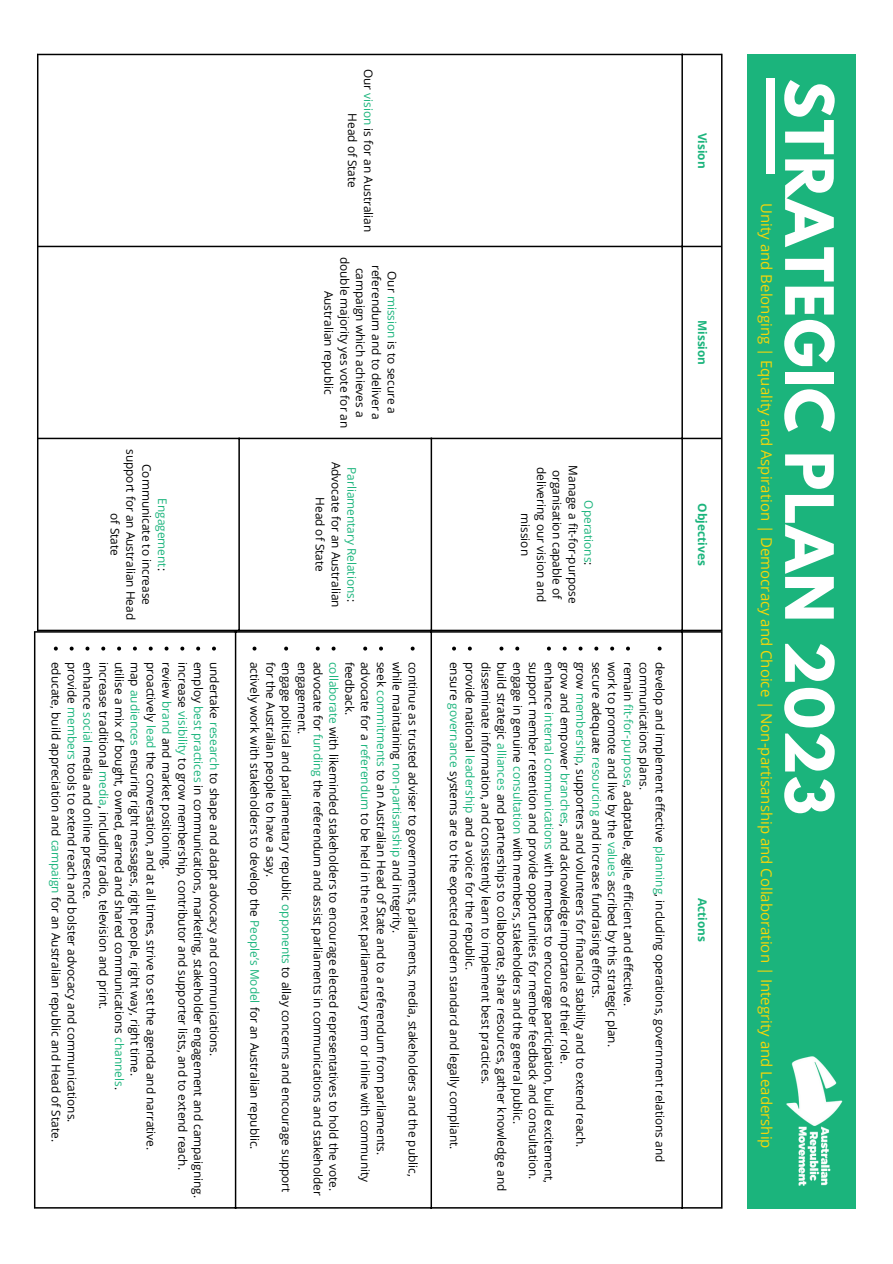
<style>
.page{position:relative;width:893px;height:1264px;background:#fff}
.page>*{position:absolute;margin:0;border:0;box-sizing:border-box;transform-origin:0 0}
.t1{font:700 58.95px "League Spartan";letter-spacing:.02em;color:#fff}
.t2{font:15px "Open Sans";color:#f7d609}
.t3{font:11.85px/15.8px "Open Sans";color:#000;text-align:center}
.t4{font:700 11.85px "Open Sans";color:#1bb47c}
.t5{font:11.85px "Open Sans";color:#1bb47c}
.s1{color:#1bb47c}
.s2{color:#000}
</style>
<div class="page">
<div style="left:747px;top:54px;width:108px;height:1154px;background:#1bb47c"></div>
<div style="left:766px;top:79px;width:9px;height:95px;background:#fff"></div>
<hr style="left:38px;top:54px;width:683px;height:1px;background:#000">
<hr style="left:38px;top:246px;width:683px;height:1px;background:#000">
<hr style="left:38px;top:437px;width:683px;height:2px;background:#000">
<hr style="left:38px;top:629px;width:683px;height:2px;background:#000">
<hr style="left:721px;top:54px;width:1px;height:577px;background:#000">
<hr style="left:681px;top:54px;width:2px;height:577px;background:#000">
<hr style="left:430px;top:437px;width:2px;height:194px;background:#000">
<hr style="left:238px;top:437px;width:2px;height:194px;background:#000">
<hr style="left:37px;top:54px;width:1px;height:577px;background:#000">
<svg style="left:657px;top:646px;width:4px;height:4px"></svg>
<svg style="left:626px;top:646px;width:4px;height:4px"></svg>
<svg style="left:610px;top:646px;width:4px;height:4px"></svg>
<svg style="left:594px;top:646px;width:4px;height:4px"></svg>
<svg style="left:578px;top:646px;width:4px;height:4px"></svg>
<svg style="left:562px;top:646px;width:4px;height:4px"></svg>
<svg style="left:547px;top:646px;width:4px;height:4px"></svg>
<svg style="left:515px;top:646px;width:4px;height:4px"></svg>
<svg style="left:499px;top:646px;width:4px;height:4px"></svg>
<svg style="left:468px;top:646px;width:4px;height:4px"></svg>
<svg style="left:452px;top:646px;width:4px;height:4px"></svg>
<svg style="left:410px;top:646px;width:4px;height:4px"></svg>
<svg style="left:379px;top:646px;width:4px;height:4px"></svg>
<svg style="left:363px;top:646px;width:4px;height:4px"></svg>
<svg style="left:331px;top:646px;width:4px;height:4px"></svg>
<svg style="left:316px;top:646px;width:4px;height:4px"></svg>
<svg style="left:284px;top:646px;width:4px;height:4px"></svg>
<svg style="left:252px;top:646px;width:4px;height:4px"></svg>
<svg style="left:212px;top:646px;width:4px;height:4px"></svg>
<svg style="left:196px;top:646px;width:4px;height:4px"></svg>
<svg style="left:180px;top:646px;width:4px;height:4px"></svg>
<svg style="left:164px;top:646px;width:4px;height:4px"></svg>
<svg style="left:149px;top:646px;width:4px;height:4px"></svg>
<svg style="left:133px;top:646px;width:4px;height:4px"></svg>
<svg style="left:117px;top:646px;width:4px;height:4px"></svg>
<svg style="left:101px;top:646px;width:4px;height:4px"></svg>
<svg style="left:85px;top:646px;width:4px;height:4px"></svg>
<svg style="left:70px;top:646px;width:4px;height:4px"></svg>
<svg style="left:54px;top:646px;width:4px;height:4px"></svg>
<hr style="left:35px;top:631px;width:686px;height:1px;background:#000">
<hr style="left:35px;top:1207px;width:686px;height:1px;background:#000">
<hr style="left:721px;top:631px;width:1px;height:577px;background:#000">
<hr style="left:681px;top:631px;width:2px;height:577px;background:#000">
<hr style="left:430px;top:631px;width:2px;height:577px;background:#000">
<hr style="left:235px;top:631px;width:1px;height:577px;background:#000">
<hr style="left:34px;top:631px;width:1px;height:577px;background:#000">
<img style="left:786px;top:1056px;width:57px;height:130px">
<p class="t3" style="left:376px;top:69px;width:165px;rotate:90deg">Our <span class="s1">vision</span> is for an Australian<br>Head of State</p>
<p class="t3" style="left:353px;top:256px;width:173px;rotate:90deg">double majority yes vote for an<br>Australian republic</p>
<p class="t3" style="left:368px;top:268px;width:151px;rotate:90deg">campaign which achieves a</p>
<p class="t3" style="left:384px;top:265px;width:157px;rotate:90deg">referendum and to deliver a</p>
<p class="t3" style="left:400px;top:271px;width:144px;rotate:90deg">Our <span class="s1">mission</span> is to secure a</p>
<p class="t3" style="left:155px;top:449px;width:172px;rotate:90deg">Communicate to increase support for an Australian Head of State</p>
<p class="t3" style="left:360px;top:461px;width:147px;rotate:90deg"><span class="s1">Parliamentary Relations</span>:<br>Advocate for an Australian</p>
<p class="t5" style="left:171px;top:498px;width:74px;rotate:90deg">Engagement<span class="s2">:</span></p>
<p class="t3" style="left:328px;top:497px;width:76px;rotate:90deg">Head of State</p>
<p class="t3" style="left:64px;top:661px;width:481px;rotate:90deg">educate, build appreciation and <span class="s1">campaign</span> for an Australian republic and Head of State.</p>
<p class="t3" style="left:96px;top:661px;width:239px;rotate:90deg">enhance <span class="s1">social</span> media and online presence.</p>
<p class="t3" style="left:207px;top:661px;width:537px;rotate:90deg">employ <span class="s1">best practices</span> in communications, marketing, stakeholder engagement and campaigning.</p>
<p class="t3" style="left:112px;top:661px;width:349px;rotate:90deg">increase traditional <span class="s1">media</span>, including radio, television and print.</p>
<p class="t3" style="left:191px;top:661px;width:509px;rotate:90deg">increase <span class="s1">visibility</span> to grow membership, contributor and supporter lists, and to extend reach.</p>
<p class="t3" style="left:128px;top:661px;width:429px;rotate:90deg">utilise a mix of bought, owned, earned and shared communications <span class="s1">channels</span>.</p>
<p class="t3" style="left:222px;top:661px;width:396px;rotate:90deg">undertake <span class="s1">research</span> to shape and adapt advocacy and communications.</p>
<p class="t3" style="left:80px;top:661px;width:462px;rotate:90deg">provide <span class="s1">members</span> tools to extend reach and bolster advocacy and communications.</p>
<p class="t3" style="left:143px;top:661px;width:415px;rotate:90deg">map <span class="s1">audiences</span> ensuring right messages, right people, right way, right time.</p>
<p class="t3" style="left:159px;top:661px;width:490px;rotate:90deg">proactively <span class="s1">lead</span> the conversation, and at all times, strive to set the agenda and narrative.</p>
<p class="t3" style="left:175px;top:661px;width:208px;rotate:90deg">review <span class="s1">brand</span> and market positioning.</p>
<p class="t3" style="left:405px;top:661px;width:273px;rotate:90deg">while maintaining <span class="s1">non-partisanship</span> and integrity.</p>
<p class="t3" style="left:421px;top:661px;width:516px;rotate:90deg">continue as trusted adviser to governments, parliaments, media, stakeholders and the public,</p>
<p class="t3" style="left:263px;top:661px;width:489px;rotate:90deg">actively work with stakeholders to develop the <span class="s1">People’s Model</span> for an Australian republic.</p>
<p class="t3" style="left:279px;top:661px;width:217px;rotate:90deg">for the Australian people to have a say.</p>
<p class="t3" style="left:342px;top:661px;width:530px;rotate:90deg"><span class="s1">collaborate</span> with likeminded stakeholders to encourage elected representatives to hold the vote.</p>
<p class="t3" style="left:358px;top:661px;width:55px;rotate:90deg">feedback.</p>
<p class="t3" style="left:326px;top:661px;width:535px;rotate:90deg">advocate for <span class="s1">funding</span> the referendum and assist parliaments in communications and stakeholder</p>
<p class="t3" style="left:374px;top:661px;width:522px;rotate:90deg">advocate for a <span class="s1">referendum</span> to be held in the next parliamentary term or inline with community</p>
<p class="t3" style="left:389px;top:661px;width:495px;rotate:90deg">seek <span class="s1">commitments</span> to an Australian Head of State and to a referendum from parliaments.</p>
<p class="t3" style="left:294px;top:661px;width:532px;rotate:90deg">engage political and parliamentary republic <span class="s1">opponents</span> to allay concerns and encourage support</p>
<p class="t3" style="left:310px;top:661px;width:74px;rotate:90deg">engagement.</p>
<p class="t3" style="left:581px;top:465px;width:139px;rotate:90deg">Manage a fit-for-purpose</p>
<p class="t3" style="left:549px;top:466px;width:137px;rotate:90deg">delivering our vision and</p>
<p class="t3" style="left:565px;top:469px;width:131px;rotate:90deg">organisation capable of</p>
<p class="t5" style="left:597px;top:500px;width:67px;rotate:90deg">Operations<span class="s2">:</span></p>
<p class="t3" style="left:533px;top:513px;width:44px;rotate:90deg">mission</p>
<p class="t3" style="left:620px;top:661px;width:386px;rotate:90deg">work to promote and live by the <span class="s1">values</span> ascribed by this strategic plan.</p>
<p class="t3" style="left:573px;top:661px;width:404px;rotate:90deg">grow and empower <span class="s1">branches</span>, and acknowledge importance of their role.</p>
<p class="t3" style="left:589px;top:661px;width:487px;rotate:90deg">grow <span class="s1">membership</span>, supporters and volunteers for financial stability and to extend reach.</p>
<p class="t3" style="left:525px;top:661px;width:464px;rotate:90deg">engage in genuine <span class="s1">consultation</span> with members, stakeholders and the general public.</p>
<p class="t3" style="left:541px;top:661px;width:519px;rotate:90deg">support member retention and provide opportunities for member feedback and consultation.</p>
<p class="t3" style="left:605px;top:661px;width:338px;rotate:90deg">secure adequate <span class="s1">resourcing</span> and increase fundraising efforts.</p>
<p class="t3" style="left:462px;top:661px;width:489px;rotate:90deg">ensure <span class="s1">governance</span> systems are to the expected modern standard and legally compliant.</p>
<p class="t3" style="left:478px;top:661px;width:310px;rotate:90deg">provide national <span class="s1">leadership</span> and a voice for the republic.</p>
<p class="t3" style="left:494px;top:661px;width:424px;rotate:90deg">disseminate information, and consistently learn to implement best practices.</p>
<p class="t3" style="left:557px;top:661px;width:523px;rotate:90deg">enhance <span class="s1">internal communications</span> with members to encourage participation, build excitement,</p>
<p class="t3" style="left:636px;top:661px;width:345px;rotate:90deg">remain <span class="s1">fit-for-purpose</span>, adaptable, agile, efficient and effective.</p>
<p class="t3" style="left:652px;top:661px;width:129px;rotate:90deg">communications plans.</p>
<p class="t3" style="left:668px;top:661px;width:502px;rotate:90deg">develop and implement effective <span class="s1">planning</span>, including operations, government relations and</p>
<p class="t3" style="left:510px;top:661px;width:531px;rotate:90deg">build strategic <span class="s1">alliances</span> and partnerships to collaborate, share resources, gather knowledge and</p>
<p class="t4" style="left:710px;top:133px;width:37px;rotate:90deg">Vision</p>
<p class="t4" style="left:710px;top:320px;width:47px;rotate:90deg">Mission</p>
<p class="t4" style="left:710px;top:503px;width:63px;rotate:90deg">Objectives</p>
<p class="t4" style="left:710px;top:898px;width:46px;rotate:90deg">Actions</p>
<p class="t2" style="left:777px;top:203px;width:946px;rotate:90deg">Unity and Belonging | Equality and Aspiration | Democracy and Choice | Non-partisanship and Collaboration | Integrity and Leadership</p>
<p class="t1" style="left:838px;top:79px;width:738px;rotate:90deg">STRATEGIC PLAN 2023</p>
</div>
